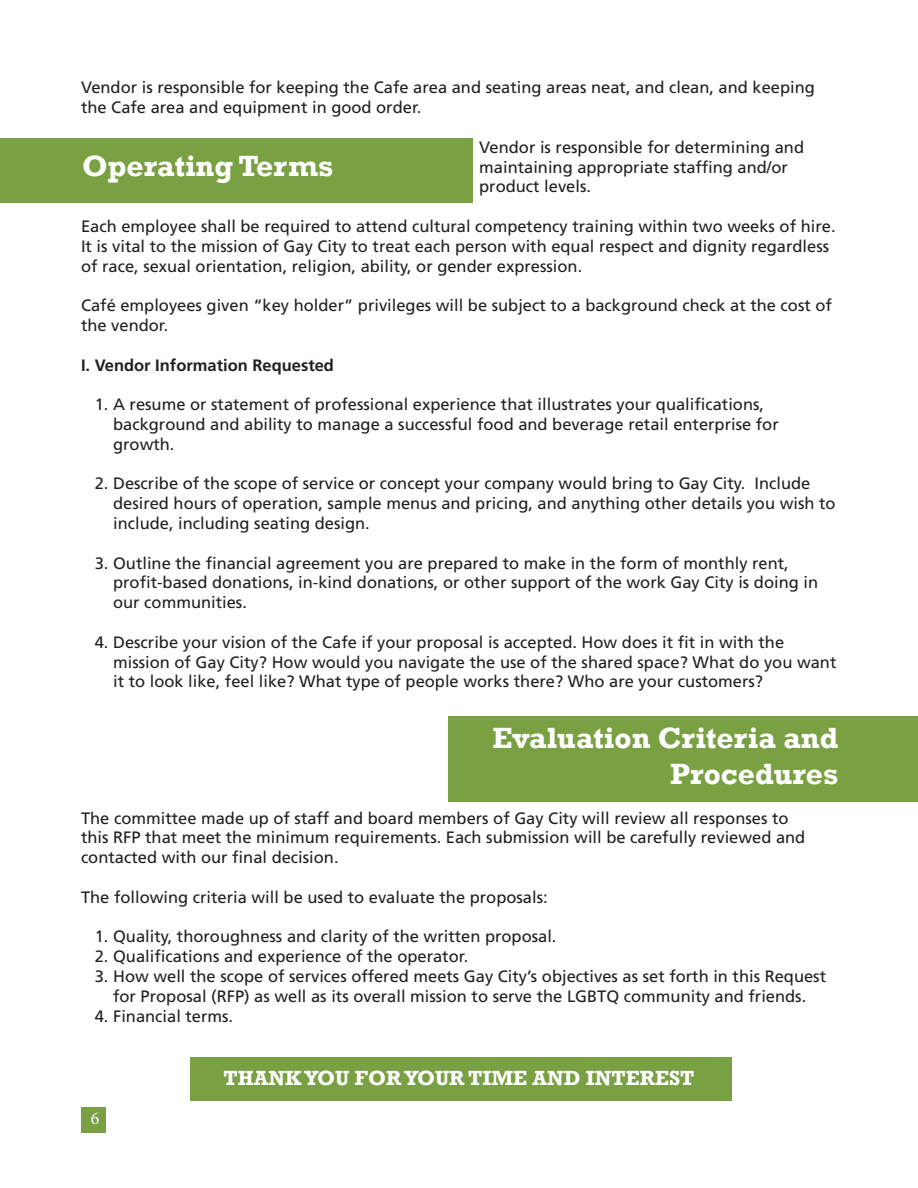
<style>
.page{position:relative;width:918px;height:1188px;background:#fff}
.page>*{position:absolute;margin:0;border:0;box-sizing:border-box;transform-origin:0 0}
.Paragraph_Style_8{font:700 30px/36px "Rockwell";color:#fff;text-align:right}
.Paragraph_Style_7{font:700 30px "Rockwell";color:#fff}
.t1{font:700 21px "Rockwell";color:#fff}
.t2{font:18px "Minion Pro";color:#fff}
.t3{font:16.5px/19.8px "Frutiger LT Std";color:#231f20}
.t4{font:700 16.5px "Frutiger LT Std";color:#231f20}
</style>
<div class="page">
<div style="left:81px;top:1107px;width:24px;height:26px;background:#79a042"></div>
<div style="left:0;top:138px;width:472px;height:64px;background:#79a042"></div>
<div style="left:448px;top:716px;width:470px;height:85px;background:#79a042"></div>
<div style="left:190px;top:1057px;width:541px;height:44px;background:#79a042"></div>
<p class="t3" style="left:81px;top:78px;width:735px">Vendor is responsible for keeping the Cafe area and seating areas neat, and clean, and keeping the Cafe area and equipment in good order.</p>
<p class="t3" style="left:479px;top:137px;width:326px">Vendor is responsible for determining and maintaining appropriate staffing and/or product levels.</p>
<p class="t3" style="left:81px;top:216px;width:756px">Each employee shall be required to attend cultural competency training within two weeks of hire.<br>It is vital to the mission of Gay City to treat each person with equal respect and dignity regardless of race, sexual orientation, religion, ability, or gender expression.</p>
<p class="t3" style="left:81px;top:296px;width:752px">Café employees given “key holder” privileges will be subject to a background check at the cost of the vendor.</p>
<p class="t4" style="left:81px;top:355px;width:255px">I. Vendor Information Requested</p>
<p class="t3" style="left:95px;top:395px;width:671px">1. A resume or statement of professional experience that illustrates your qualifications,</p>
<p class="t3" style="left:113px;top:414px;width:667px">background and ability to manage a successful food and beverage retail enterprise for</p>
<p class="t3" style="left:113px;top:434px;width:63px">growth.</p>
<p class="t3" style="left:95px;top:474px;width:717px">2. Describe of the scope of service or concept your company would bring to Gay City. Include</p>
<p class="t3" style="left:113px;top:494px;width:724px">desired hours of operation, sample menus and pricing, and anything other details you wish to</p>
<p class="t3" style="left:113px;top:513px;width:258px">include, including seating design.</p>
<p class="t3" style="left:95px;top:553px;width:696px">3. Outline the financial agreement you are prepared to make in the form of monthly rent,</p>
<p class="t3" style="left:113px;top:573px;width:707px">profit-based donations, in-kind donations, or other support of the work Gay City is doing in</p>
<p class="t3" style="left:113px;top:593px;width:135px">our communities.</p>
<p class="t3" style="left:95px;top:632px;width:691px">4. Describe your vision of the Cafe if your proposal is accepted. How does it fit in with the</p>
<p class="t3" style="left:113px;top:652px;width:725px">mission of Gay City? How would you navigate the use of the shared space? What do you want</p>
<p class="t3" style="left:113px;top:672px;width:652px">it to look like, feel like? What type of people works there? Who are your customers?</p>
<p class="Paragraph_Style_8" style="left:492px;top:720px;width:348px">Evaluation Criteria and<br>Procedures</p>
<p class="t3" style="left:81px;top:808px;width:726px">The committee made up of staff and board members of Gay City will review all responses to this RFP that meet the minimum requirements. Each submission will be carefully reviewed and contacted with our final decision.</p>
<p class="t3" style="left:81px;top:887px;width:468px">The following criteria will be used to evaluate the proposals:</p>
<p class="t3" style="left:95px;top:927px;width:463px">1. Quality, thoroughness and clarity of the written proposal.</p>
<p class="t3" style="left:95px;top:947px;width:375px">2. Qualifications and experience of the operator.</p>
<p class="t3" style="left:95px;top:966px;width:733px">3. How well the scope of services offered meets Gay City’s objectives as set forth in this Request</p>
<p class="t3" style="left:113px;top:986px;width:695px">for Proposal (RFP) as well as its overall mission to serve the LGBTQ community and friends.</p>
<p class="t3" style="left:95px;top:1006px;width:140px">4. Financial terms.</p>
<p class="Paragraph_Style_7" style="left:82px;top:148px;width:253px">Operating Terms</p>
<p class="t2" style="left:91px;top:1106px;width:10px">6</p>
<p class="t1" style="left:224px;top:1065px;width:472px">THANK YOU FOR YOUR TIME AND INTEREST</p>
</div>
